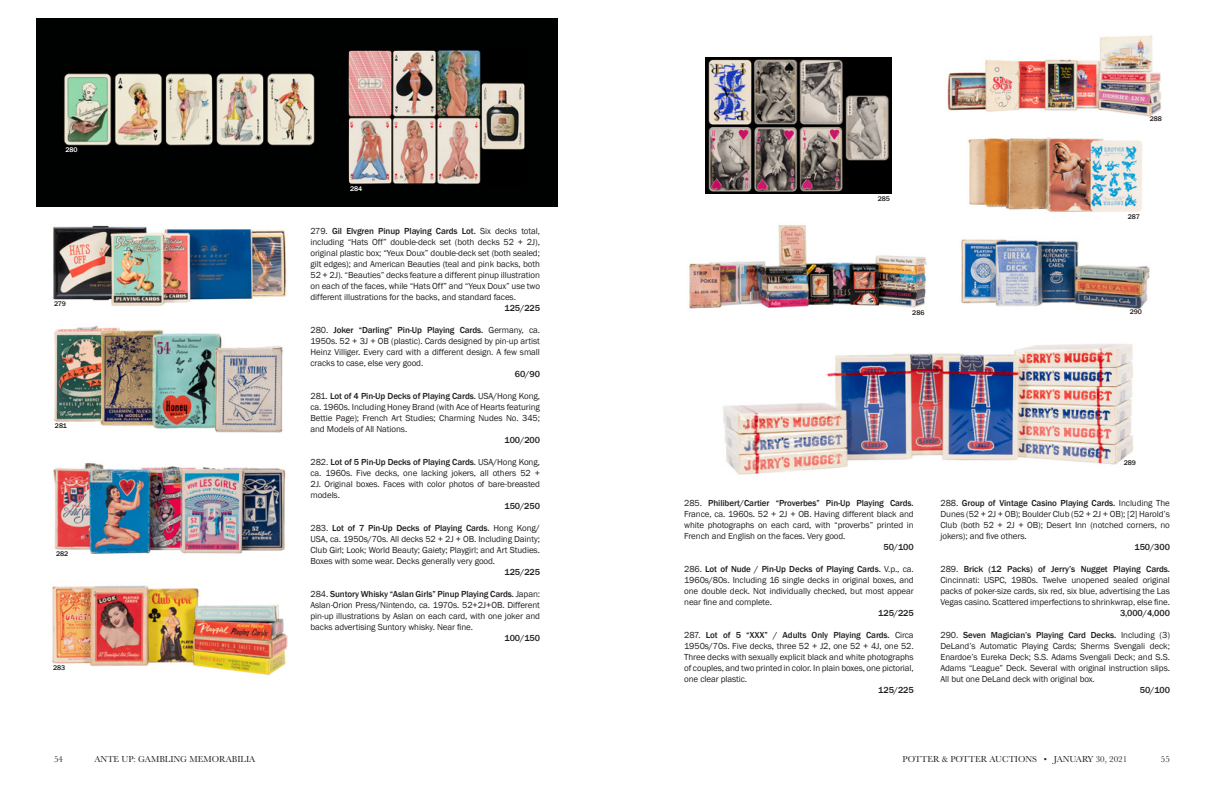
<style>
.page{position:relative;width:1224px;height:792px;background:#fff}
.page>*{position:absolute;margin:0;border:0;box-sizing:border-box;transform-origin:0 0}
.t1{font:9px/11px "Franklin Gothic";letter-spacing:-.01em;color:#231f20;text-align:justify}
.t2{font:500 9px "Franklin Gothic";letter-spacing:-.01em;color:#231f20}
.t3{font:9px "Baskerville";color:#231f20}
.t4{font:500 7px "Franklin Gothic";letter-spacing:-.01em;color:#231f20}
.t5{font:500 7px "Franklin Gothic";letter-spacing:-.01em;color:#fff}
.s1{font-weight:500}
</style>
<div class="page">
<div style="left:36px;top:18px;width:522px;height:189px;background:#000101"></div>
<img style="left:706px;top:58px;width:185px;height:136px">
<img style="left:689px;top:225px;width:238px;height:84px">
<img style="left:968px;top:137px;width:175px;height:75px">
<img style="left:947px;top:35px;width:214px;height:82px">
<img style="left:723px;top:344px;width:410px;height:131px">
<img style="left:961px;top:239px;width:189px;height:71px">
<img style="left:53px;top:225px;width:234px;height:81px">
<img style="left:64px;top:73px;width:251px;height:73px">
<img style="left:54px;top:326px;width:229px;height:107px">
<img style="left:53px;top:462px;width:233px;height:92px">
<img style="left:52px;top:585px;width:235px;height:91px">
<img style="left:348px;top:50px;width:177px;height:135px">
<p class="t5" style="left:66px;top:145px;width:14px">280</p>
<p class="t4" style="left:54px;top:299px;width:13px">279</p>
<p class="t4" style="left:55px;top:421px;width:14px">281</p>
<p class="t4" style="left:56px;top:549px;width:14px">282</p>
<p class="t4" style="left:53px;top:664px;width:14px">283</p>
<p class="t5" style="left:350px;top:184px;width:14px">284</p>
<p class="t1" style="left:310px;top:226px;width:231px">279. <span class="s1">Gil Elvgren Pinup Playing Cards Lot.</span> Six decks total, including “Hats Off” double-deck set (both decks 52 + 2J), original plastic box; “Yeux Doux” double-deck set (both sealed; gilt edges); and American Beauties (teal and pink backs, both 52 + 2J). “Beauties” decks feature a different pinup illustration on each of the faces, while “Hats Off” and “Yeux Doux” use two different illustrations for the backs, and standard faces.</p>
<p class="t2" style="left:504px;top:302px;width:37px">125/225</p>
<p class="t1" style="left:310px;top:325px;width:231px">280. <span class="s1">Joker “Darling” Pin-Up Playing Cards.</span> Germany, ca.<br>1950s. 52 + 3J + OB (plastic). Cards designed by pin-up artist Heinz Villiger. Every card with a different design. A few small cracks to case, else very good.</p>
<p class="t2" style="left:515px;top:368px;width:27px">60/90</p>
<p class="t1" style="left:310px;top:391px;width:231px">281. <span class="s1">Lot of 4 Pin-Up Decks of Playing Cards.</span> USA/Hong Kong, ca. 1960s. Including Honey Brand (with Ace of Hearts featuring Bettie Page); French Art Studies; Charming Nudes No. 345; and Models of All Nations.</p>
<p class="t2" style="left:505px;top:434px;width:37px">100/200</p>
<p class="t1" style="left:310px;top:457px;width:231px">282. <span class="s1">Lot of 5 Pin-Up Decks of Playing Cards.</span> USA/Hong Kong, ca. 1960s. Five decks, one lacking jokers, all others 52 + 2J. Original boxes. Faces with color photos of bare-breasted models.</p>
<p class="t2" style="left:505px;top:500px;width:37px">150/250</p>
<p class="t1" style="left:310px;top:523px;width:231px">283. <span class="s1">Lot of 7 Pin-Up Decks of Playing Cards.</span> Hong Kong/ USA, ca. 1950s/70s. All decks 52 + 2J + OB. Including Dainty; Club Girl; Look; World Beauty; Gaiety; Playgirl; and Art Studies.<br>Boxes with some wear. Decks generally very good.</p>
<p class="t2" style="left:504px;top:566px;width:37px">125/225</p>
<p class="t1" style="left:310px;top:589px;width:231px">284. <span class="s1">Suntory Whisky “Aslan Girls” Pinup Playing Cards.</span> Japan:<br>Aslan-Orion Press/Nintendo, ca. 1970s. 52+2J+OB. Different pin-up illustrations by Aslan on each card, with one joker and backs advertising Suntory whisky. Near fine.</p>
<p class="t2" style="left:505px;top:632px;width:37px">100/150</p>
<p class="t4" style="left:878px;top:195px;width:14px">285</p>
<p class="t4" style="left:912px;top:308px;width:14px">286</p>
<p class="t4" style="left:1150px;top:115px;width:14px">288</p>
<p class="t4" style="left:1128px;top:213px;width:14px">287</p>
<p class="t4" style="left:1130px;top:308px;width:14px">290</p>
<p class="t1" style="left:684px;top:497px;width:231px">285. <span class="s1">Philibert/Cartier “Proverbes” Pin-Up Playing Cards.<br></span>France, ca. 1960s. 52 + 2J + OB. Having different black and white photographs on each card, with “proverbs” printed in French and English on the faces. Very good.</p>
<p class="t2" style="left:884px;top:541px;width:32px">50/100</p>
<p class="t1" style="left:684px;top:563px;width:231px">286. <span class="s1">Lot of Nude / Pin-Up Decks of Playing Cards.</span> V.p., ca.<br>1960s/80s. Including 16 single decks in original boxes, and one double deck. Not individually checked, but most appear near fine and complete.</p>
<p class="t2" style="left:878px;top:607px;width:37px">125/225</p>
<p class="t1" style="left:684px;top:629px;width:231px">287. <span class="s1">Lot of 5 “XXX” / Adults Only Playing Cards.</span> Circa 1950s/70s. Five decks, three 52 + J2, one 52 + 4J, one 52.<br>Three decks with sexually explicit black and white photographs of couples, and two printed in color. In plain boxes, one pictorial, one clear plastic.</p>
<p class="t2" style="left:878px;top:684px;width:37px">125/225</p>
<p class="t4" style="left:1124px;top:458px;width:14px">289</p>
<p class="t1" style="left:940px;top:497px;width:231px">288. <span class="s1">Group of Vintage Casino Playing Cards.</span> Including The Dunes (52 + 2J + OB); Boulder Club (52 + 2J + OB); [2] Harold’s Club (both 52 + 2J + OB); Desert Inn (notched corners, no jokers); and five others.</p>
<p class="t2" style="left:1135px;top:541px;width:37px">150/300</p>
<p class="t1" style="left:940px;top:563px;width:231px">289. <span class="s1">Brick (12 Packs) of Jerry’s Nugget Playing Cards.<br></span>Cincinnati: USPC, 1980s. Twelve unopened sealed original packs of poker-size cards, six red, six blue, advertising the Las Vegas casino. Scattered imperfections to shrinkwrap, else fine.</p>
<p class="t2" style="left:1120px;top:607px;width:51px">3,000/4,000</p>
<p class="t1" style="left:940px;top:629px;width:231px">290. <span class="s1">Seven Magician’s Playing Card Decks.</span> Including (3)<br>DeLand’s Automatic Playing Cards; Sherms Svengali deck; Enardoe’s Eureka Deck; S.S. Adams Svengali Deck; and S.S.<br>Adams “League” Deck. Several with original instruction slips.<br>All but one DeLand deck with original box.</p>
<p class="t2" style="left:1140px;top:684px;width:32px">50/100</p>
<p class="t3" style="left:54px;top:753px;width:10px">54</p>
<p class="t3" style="left:94px;top:753px;width:162px">ANTE UP: GAMBLING MEMORABILIA</p>
<p class="t3" style="left:903px;top:753px;width:226px">POTTER &amp; POTTER AUCTIONS • JANUARY 30, 2021</p>
<p class="t3" style="left:1161px;top:753px;width:10px">55</p>
</div>
